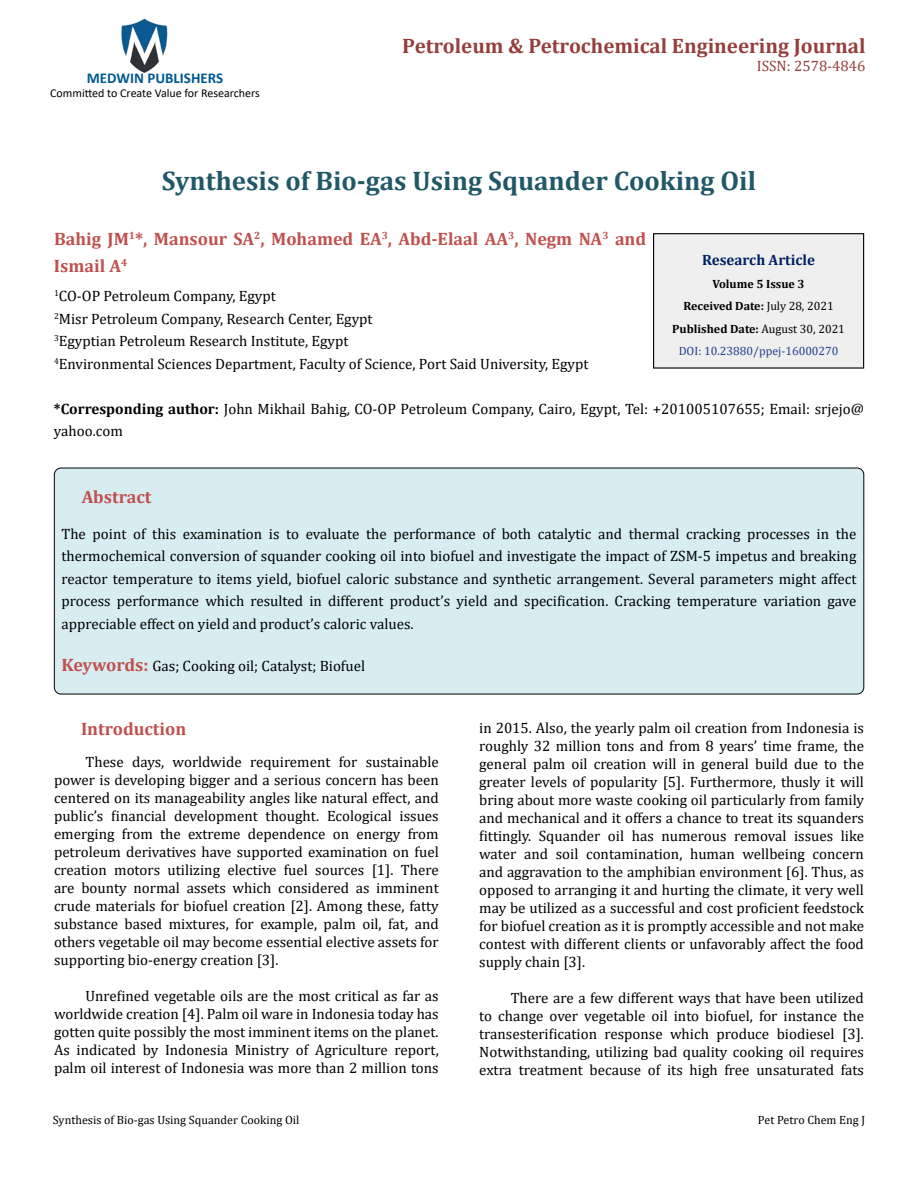
<style>
.page{position:relative;width:918px;height:1188px;background:#fff}
.page>*{position:absolute;margin:0;border:0;box-sizing:border-box;transform-origin:0 0}
.t1{font:700 27px "Cambria";color:#215868}
.t2{font:700 21px "Cambria";color:#953f3c}
.t3{font:700 18px/27px "Cambria";color:#c0504d}
.t4{font:15px/18px "Cambria";color:#000;text-align:justify}
.t5{font:700 15px "Calibri";color:#005991}
.t6{font:700 15px "Cambria";color:#002060}
.t7{font:15px "Cambria";color:#953f3c}
.t8{font:700 12px/22.5px "Cambria";color:#000;text-align:center}
.t9{font:12px "Cambria";color:#000}
.t10{font:12px "Calibri";color:#000}
.s1{font-weight:700}
.s2{font-weight:400}
.s3{font-weight:400;color:#25408f}
.s4{font-weight:700;font-size:18px;color:#c0504d}
</style>
<div class="page">
<img style="left:121px;top:18px;width:47px;height:55px">
<div style="left:654px;top:234px;width:210px;height:134px;background:#efefef"></div>
<div style="left:653px;top:233px;width:211px;height:136px;border:1px solid #000"></div>
<div style="left:54px;top:468px;width:810px;height:226px;background:#d8edf2;border-radius:7px"></div>
<div style="left:54px;top:468px;width:810px;height:226px;border:1px solid #000;border-radius:7px"></div>
<p class="t5" style="left:87px;top:67px;width:138px">MEDWIN PUBLISHERS</p>
<p class="t10" style="left:50px;top:85px;width:211px">Committed to Create Value for Researchers</p>
<h2 class="t2" style="left:402px;top:31px;width:465px">Petroleum &amp; Petrochemical Engineering Journal</h2>
<p class="t7" style="left:757px;top:57px;width:110px">ISSN: 2578-4846</p>
<h1 class="t1" style="left:162px;top:161px;width:596px">Synthesis of Bio-gas Using Squander Cooking Oil</h1>
<p class="t3" style="left:54px;top:225px;width:594px">Bahig JM<sup>1</sup>*, Mansour SA<sup>2</sup>, Mohamed EA<sup>3</sup>, Abd-Elaal AA<sup>3</sup>, Negm NA<sup>3</sup> and<br>Ismail A<sup>4</sup></p>
<p class="t4" style="left:54px;top:285px;width:536px;line-height:22.5px;text-align:left"><sup>1</sup>CO-OP Petroleum Company, Egypt<br><sup>2</sup>Misr Petroleum Company, Research Center, Egypt<br><sup>3</sup>Egyptian Petroleum Research Institute, Egypt<br><sup>4</sup>Environmental Sciences Department, Faculty of Science, Port Said University, Egypt</p>
<p class="t4" style="left:54px;top:397px;width:812px;line-height:22.5px"><span class="s1">*Corresponding author:</span> John Mikhail Bahig, CO-OP Petroleum Company, Cairo, Egypt, Tel: +201005107655; Email: srjejo@ yahoo.com</p>
<p class="t6" style="left:702px;top:250px;width:114px">Research Article</p>
<p class="t8" style="left:672px;top:272px;width:174px">Volume 5 Issue 3<br>Received Date: <span class="s2">July 28, 2021<br></span>Published Date: <span class="s2">August 30, 2021<br></span><span class="s3">DOI: 10.23880/ppej-16000270</span></p>
<p class="t3" style="left:82px;top:482px;width:71px">Abstract</p>
<p class="t4" style="left:61px;top:522px;width:797px;line-height:22.5px">The point of this examination is to evaluate the performance of both catalytic and thermal cracking processes in the thermochemical conversion of squander cooking oil into biofuel and investigate the impact of ZSM-5 impetus and breaking reactor temperature to items yield, biofuel caloric substance and synthetic arrangement. Several parameters might affect process performance which resulted in different product’s yield and specification. Cracking temperature variation gave appreciable effect on yield and product’s caloric values.</p>
<p class="t4" style="left:61px;top:657px;width:305px"><span class="s4">Keywords:</span> Gas; Cooking oil; Catalyst; Biofuel</p>
<p class="t3" style="left:81px;top:715px;width:107px">Introduction</p>
<p class="t4" style="left:54px;top:753px;width:386px;text-indent:32px">These days, worldwide requirement for sustainable power is developing bigger and a serious concern has been centered on its manageability angles like natural effect, and public’s financial development thought. Ecological issues emerging from the extreme dependence on energy from petroleum derivatives have supported examination on fuel creation motors utilizing elective fuel sources [1]. There are bounty normal assets which considered as imminent crude materials for biofuel creation [2]. Among these, fatty substance based mixtures, for example, palm oil, fat, and others vegetable oil may become essential elective assets for supporting bio-energy creation [3].</p>
<p class="t4" style="left:54px;top:987px;width:386px;text-indent:32px">Unrefined vegetable oils are the most critical as far as worldwide creation [4]. Palm oil ware in Indonesia today has gotten quite possibly the most imminent items on the planet.<br>As indicated by Indonesia Ministry of Agriculture report, palm oil interest of Indonesia was more than 2 million tons</p>
<p class="t4" style="left:479px;top:719px;width:386px">in 2015. Also, the yearly palm oil creation from Indonesia is roughly 32 million tons and from 8 years’ time frame, the general palm oil creation will in general build due to the greater levels of popularity [5]. Furthermore, thusly it will bring about more waste cooking oil particularly from family and mechanical and it offers a chance to treat its squanders fittingly. Squander oil has numerous removal issues like water and soil contamination, human wellbeing concern and aggravation to the amphibian environment [6]. Thus, as opposed to arranging it and hurting the climate, it very well may be utilized as a successful and cost proficient feedstock for biofuel creation as it is promptly accessible and not make contest with different clients or unfavorably affect the food supply chain [3].</p>
<p class="t4" style="left:479px;top:989px;width:386px;text-indent:32px">There are a few different ways that have been utilized to change over vegetable oil into biofuel, for instance the transesterification response which produce biodiesel [3].<br>Notwithstanding, utilizing bad quality cooking oil requires extra treatment because of its high free unsaturated fats</p>
<p class="t9" style="left:53px;top:1113px;width:248px">Synthesis of Bio-gas Using Squander Cooking Oil</p>
<p class="t9" style="left:758px;top:1113px;width:109px">Pet Petro Chem Eng J</p>
</div>
